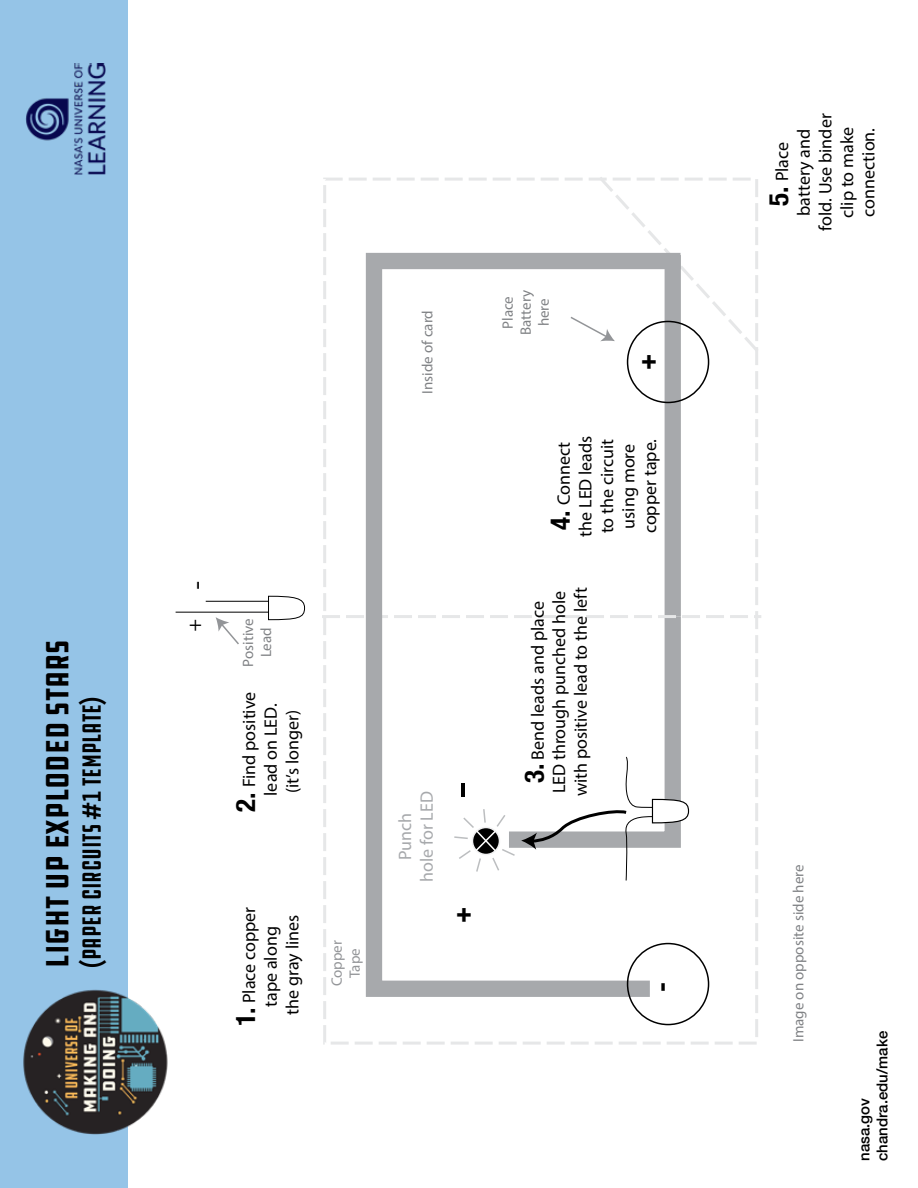
<style>
.page{position:relative;width:918px;height:1188px;background:#fff}
.page>*{position:absolute;margin:0;border:0;box-sizing:border-box;transform-origin:0 0}
.t1{font:54px "Myriad Pro";color:#000}
.t2{font:condensed 33px "DDC Hardware";color:#000}
.t3{font:extra-condensed 27px "DDC Hardware";color:#000}
.t4{font:700 condensed 27px "Helvetica Neue";color:#000}
.t5{font:18px/21.6px "Myriad Pro";color:#000;text-align:center}
.t6{font:18px/21.6px "Myriad Pro";color:#a7a9ac;text-align:center}
.t7{font:15px/18px "Myriad Pro";color:#808285;text-align:center}
.t8{font:500 15px/18px "Helvetica Neue";color:#000}
.t9{font:15px/18px "Myriad Pro";color:#939598;text-align:center}
.s1{font-family:"Helvetica Neue";font-weight:700;font-stretch:condensed;font-size:27px}
</style>
<div class="page">
<div style="left:0;top:0;width:128px;height:1188px;background:#95c4e7"></div>
<img style="left:23px;top:989px;width:145px;height:146px">
<div style="left:323px;top:178px;width:435px;height:867px;border:3px dashed #e6e7e8"></div>
<svg style="left:569px;top:177px;width:189px;height:178px"></svg>
<svg style="left:268px;top:595px;width:38px;height:26px"></svg>
<hr style="left:206px;top:601px;width:63px;height:1px;background:#000">
<hr style="left:176px;top:612px;width:93px;height:1px;background:#000">
<svg style="left:216px;top:617px;width:23px;height:28px"></svg>
<svg style="left:322px;top:585px;width:439px;height:38px"></svg>
<svg style="left:358px;top:245px;width:339px;height:760px"></svg>
<div style="left:627px;top:943px;width:82px;height:82px;border:2px solid #000;border-radius:50%"></div>
<img style="left:26px;top:63px;width:79px;height:112px">
<h2 class="t2" style="left:37px;top:968px;width:330px;rotate:-90deg">Light Up Exploded Stars</h2>
<h3 class="t3" style="left:76px;top:968px;width:273px;rotate:-90deg">(Paper Circuits #1 template)</h3>
<p class="t7" style="left:239px;top:667px;width:50px;rotate:-90deg">Positive<br>Lead</p>
<p class="t5" style="left:238px;top:812px;width:121px;rotate:-90deg"><span class="s1">2.</span> Find positive lead on LED. (it’s longer)</p>
<p class="t5" style="left:238px;top:1026px;width:121px;rotate:-90deg"><span class="s1">1.</span> Place copper tape along<br>the gray lines</p>
<p class="t9" style="left:328px;top:986px;width:48px;rotate:-90deg">Copper<br>Tape</p>
<p class="t7" style="left:418px;top:394px;width:85px;rotate:-90deg">Inside of card</p>
<p class="t6" style="left:394px;top:882px;width:92px;rotate:-90deg">Punch<br>hole for LED</p>
<h1 class="t1" style="left:426px;top:798px;width:18px;rotate:-90deg">-</h1>
<h3 class="t4" style="left:439px;top:923px;width:18px;rotate:-90deg">+</h3>
<p class="t7" style="left:499px;top:335px;width:46px;rotate:-90deg">Place<br>Battery here</p>
<h3 class="t4" style="left:624px;top:370px;width:18px;rotate:-90deg">+</h3>
<p class="t5" style="left:553px;top:537px;width:103px;rotate:-90deg"><span class="s1">4.</span> Connect the LED leads to the circuit using more copper tape.</p>
<p class="t5" style="left:527px;top:796px;width:211px;rotate:-90deg"><span class="s1">3.</span> Bend leads and place<br>LED through punched hole with positive lead to the left</p>
<h3 class="t4" style="left:639px;top:992px;width:11px;rotate:-90deg">-</h3>
<p class="t5" style="left:771px;top:231px;width:119px;rotate:-90deg"><span class="s1">5.</span> Place battery and fold. Use binder clip to make connection.</p>
<p class="t7" style="left:789px;top:1042px;width:179px;rotate:-90deg">Image on opposite side here</p>
<p class="t8" style="left:854px;top:1161px;width:132px;rotate:-90deg">nasa.gov chandra.edu/make</p>
</div>
